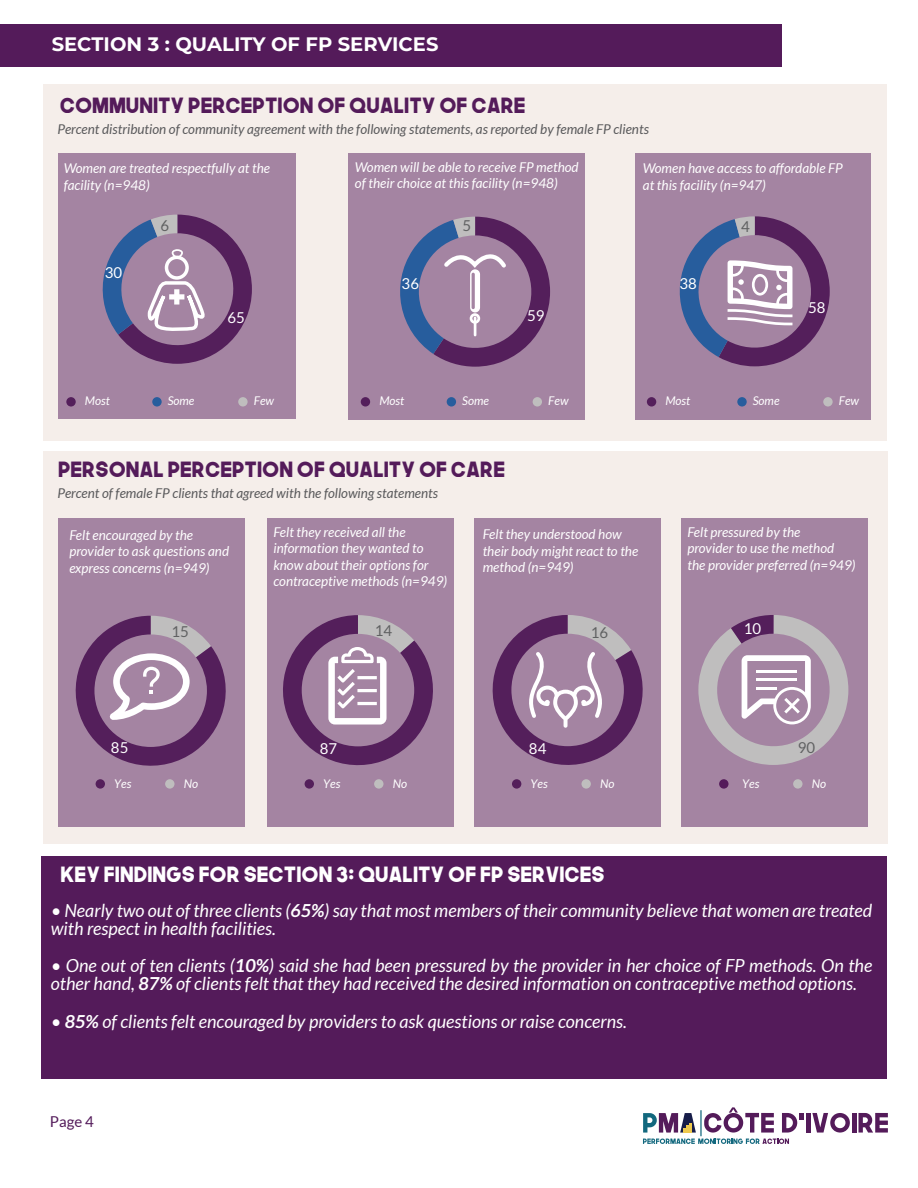
<style>
.page{position:relative;width:918px;height:1188px;background:#fff}
.page>*{position:absolute;margin:0;border:0;box-sizing:border-box;transform-origin:0 0}
.t1{font:21px "The Next Font";color:#541b5a}
.t2{font:21px "The Next Font";color:#fff}
.t3{font:700 19.5px "Montserrat";color:#fff}
.t4{font:italic 18px/18px "Lato";color:#fff}
.t5{font:15px "Lato";color:#fff}
.t6{font:15px "Lato";color:#606162}
.t7{font:15px "Lato";color:#531b5a}
.t8{font:italic 13.5px/16.5px "Lato";color:#fff}
.t9{font:italic 13.5px "Lato";color:#59595b}
.t10{font:italic 12px "Lato";color:#fff}
.s1{font-weight:700}
</style>
<div class="page">
<div style="left:44px;top:451px;width:844px;height:392px;background:#f5eeea"></div>
<div style="left:58px;top:519px;width:187px;height:308px;background:#a484a2"></div>
<div style="left:43px;top:85px;width:844px;height:356px;background:#f5eeea"></div>
<div style="left:58px;top:153px;width:237px;height:266px;background:#a484a2"></div>
<div style="left:348px;top:153px;width:237px;height:266px;background:#a484a2"></div>
<div style="left:635px;top:153px;width:236px;height:267px;background:#a484a2"></div>
<div style="left:267px;top:519px;width:187px;height:308px;background:#a484a2"></div>
<div style="left:474px;top:519px;width:187px;height:308px;background:#a484a2"></div>
<div style="left:681px;top:519px;width:187px;height:308px;background:#a484a2"></div>
<svg style="left:102px;top:214px;width:150px;height:150px"></svg>
<svg style="left:400px;top:217px;width:150px;height:150px"></svg>
<svg style="left:679px;top:216px;width:151px;height:150px"></svg>
<svg style="left:75px;top:616px;width:151px;height:150px"></svg>
<svg style="left:283px;top:615px;width:150px;height:151px"></svg>
<svg style="left:492px;top:615px;width:151px;height:150px"></svg>
<svg style="left:698px;top:615px;width:150px;height:150px"></svg>
<div style="left:96px;top:779px;width:9px;height:10px;background:#541f5b;border-radius:50%"></div>
<div style="left:165px;top:779px;width:10px;height:10px;background:#bfbebe;border-radius:50%"></div>
<div style="left:0;top:24px;width:782px;height:42px;background:#541b5a"></div>
<div style="left:305px;top:779px;width:9px;height:10px;background:#541f5b;border-radius:50%"></div>
<div style="left:374px;top:779px;width:10px;height:10px;background:#bfbebe;border-radius:50%"></div>
<div style="left:512px;top:779px;width:9px;height:10px;background:#541f5b;border-radius:50%"></div>
<div style="left:581px;top:779px;width:10px;height:10px;background:#bfbebe;border-radius:50%"></div>
<div style="left:719px;top:779px;width:10px;height:10px;background:#541b5a;border-radius:50%"></div>
<div style="left:793px;top:779px;width:10px;height:10px;background:#bfbebe;border-radius:50%"></div>
<div style="left:42px;top:856px;width:845px;height:223px;background:#541b5a"></div>
<div style="left:66px;top:397px;width:10px;height:10px;background:#541f5b;border-radius:50%"></div>
<div style="left:152px;top:397px;width:10px;height:10px;background:#275d9d;border-radius:50%"></div>
<div style="left:238px;top:397px;width:10px;height:10px;background:#bfbebe;border-radius:50%"></div>
<div style="left:361px;top:397px;width:9px;height:10px;background:#541f5b;border-radius:50%"></div>
<div style="left:447px;top:397px;width:9px;height:10px;background:#275d9d;border-radius:50%"></div>
<div style="left:533px;top:397px;width:9px;height:10px;background:#bfbebe;border-radius:50%"></div>
<div style="left:647px;top:397px;width:9px;height:10px;background:#541f5b;border-radius:50%"></div>
<div style="left:737px;top:397px;width:10px;height:10px;background:#275d9d;border-radius:50%"></div>
<div style="left:823px;top:397px;width:10px;height:10px;background:#bfbebe;border-radius:50%"></div>
<hr style="left:700px;top:1110px;width:2px;height:26px;background:#12677d">
<svg style="left:643px;top:1113px;width:53px;height:20px"></svg>
<svg style="left:643px;top:1139px;width:146px;height:5px"></svg>
<svg style="left:782px;top:1113px;width:22px;height:20px"></svg>
<hr style="left:806px;top:1113px;width:4px;height:20px;background:#541b5a">
<svg style="left:812px;top:1113px;width:38px;height:20px"></svg>
<hr style="left:852px;top:1113px;width:4px;height:20px;background:#541b5a">
<svg style="left:858px;top:1113px;width:30px;height:20px"></svg>
<svg style="left:704px;top:1107px;width:70px;height:26px"></svg>
<h2 class="t3" style="left:52px;top:31px;width:388px">SECTION 3 : QUALITY OF FP SERVICES</h2>
<h1 class="t1" style="left:60px;top:91px;width:467px">COMMUNITY PERCEPTION OF QUALITY OF CARE</h1>
<p class="t9" style="left:58px;top:122px;width:593px">Percent distribution of community agreement with the following statements, as reported by female FP clients</p>
<p class="t8" style="left:64px;top:160px;width:208px">Women are treated respectfully at the facility (n=948)</p>
<p class="t8" style="left:355px;top:159px;width:225px">Women will be able to receive FP method of their choice at this facility (n=948)</p>
<p class="t8" style="left:643px;top:161px;width:202px">Women have access to affordable FP at this facility (n=947)</p>
<p class="t5" style="left:105px;top:265px;width:19px">30</p>
<p class="t6" style="left:160px;top:217px;width:10px">6</p>
<p class="t5" style="left:228px;top:309px;width:19px">65</p>
<p class="t5" style="left:402px;top:275px;width:19px">36</p>
<p class="t6" style="left:462px;top:217px;width:10px">5</p>
<p class="t5" style="left:527px;top:308px;width:19px">59</p>
<p class="t5" style="left:679px;top:276px;width:19px">38</p>
<p class="t6" style="left:741px;top:218px;width:10px">4</p>
<p class="t5" style="left:808px;top:300px;width:19px">58</p>
<p class="t10" style="left:85px;top:394px;width:26px">Most</p>
<p class="t10" style="left:168px;top:394px;width:28px">Some</p>
<p class="t10" style="left:254px;top:394px;width:22px">Few</p>
<p class="t10" style="left:379px;top:394px;width:26px">Most</p>
<p class="t10" style="left:462px;top:394px;width:28px">Some</p>
<p class="t10" style="left:548px;top:394px;width:22px">Few</p>
<p class="t10" style="left:665px;top:394px;width:26px">Most</p>
<p class="t10" style="left:753px;top:394px;width:28px">Some</p>
<p class="t10" style="left:839px;top:394px;width:22px">Few</p>
<h1 class="t1" style="left:58px;top:455px;width:449px">PERSONAL PERCEPTION OF QUALITY OF CARE</h1>
<p class="t9" style="left:58px;top:486px;width:382px">Percent of female FP clients that agreed with the following statements</p>
<p class="t8" style="left:69px;top:527px;width:161px">Felt encouraged by the provider to ask questions and express concerns (n=949)</p>
<p class="t8" style="left:273px;top:524px;width:175px">Felt they received all the information they wanted to know about their options for contraceptive methods (n=949)</p>
<p class="t8" style="left:483px;top:526px;width:157px">Felt they understood how their body might react to the method (n=949)</p>
<p class="t8" style="left:687px;top:524px;width:170px">Felt pressured by the<br>provider to use the method<br>the provider preferred (n=949)</p>
<p class="t6" style="left:171px;top:623px;width:19px">15</p>
<p class="t6" style="left:375px;top:622px;width:19px">14</p>
<p class="t6" style="left:591px;top:624px;width:19px">16</p>
<p class="t5" style="left:744px;top:620px;width:19px">10</p>
<p class="t5" style="left:111px;top:739px;width:19px">85</p>
<p class="t5" style="left:320px;top:740px;width:19px">87</p>
<p class="t5" style="left:529px;top:740px;width:19px">84</p>
<p class="t6" style="left:798px;top:739px;width:19px">90</p>
<p class="t10" style="left:114px;top:777px;width:19px">Yes</p>
<p class="t10" style="left:184px;top:777px;width:16px">No</p>
<p class="t10" style="left:323px;top:777px;width:19px">Yes</p>
<p class="t10" style="left:393px;top:777px;width:16px">No</p>
<p class="t10" style="left:531px;top:777px;width:19px">Yes</p>
<p class="t10" style="left:600px;top:777px;width:16px">No</p>
<p class="t10" style="left:742px;top:777px;width:19px">Yes</p>
<p class="t10" style="left:812px;top:777px;width:16px">No</p>
<h1 class="t2" style="left:60px;top:860px;width:546px">KEY FINDINGS FOR SECTION 3: QUALITY OF FP SERVICES</h1>
<h3 class="t4" style="left:51px;top:902px;width:823px">• Nearly two out of three clients (<span class="s1">65%</span>) say that most members of their community believe that women are treated with respect in health facilities.</h3>
<h3 class="t4" style="left:51px;top:957px;width:823px">• One out of ten clients (<span class="s1">10%</span>) said she had been pressured by the provider in her choice of FP methods. On the other hand, <span class="s1">87%</span> of clients felt that they had received the desired information on contraceptive method options.</h3>
<h3 class="t4" style="left:51px;top:1013px;width:578px">• <span class="s1">85%</span> of clients felt encouraged by providers to ask questions or raise concerns.</h3>
<p class="t7" style="left:50px;top:1114px;width:45px">Page 4</p>
</div>
